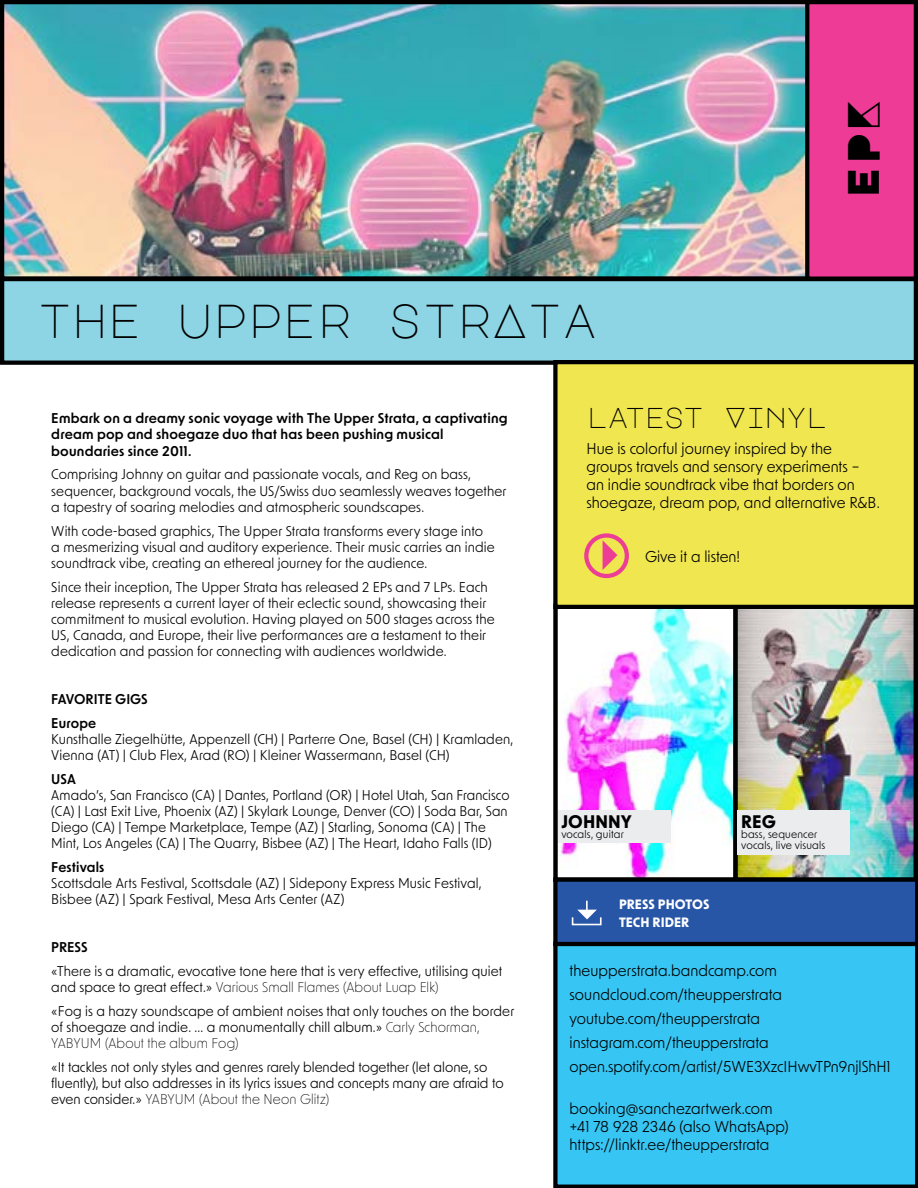
<style>
.page{position:relative;width:918px;height:1188px;background:#fff}
.page>*{position:absolute;margin:0;border:0;box-sizing:border-box;transform-origin:0 0}
.t1{font:47.25px "Major Mono Display";color:#000}
.t2{font:45px "Major Mono Display";color:#000}
.t3{font:28.5px "Major Mono Display";letter-spacing:-.04em;color:#000}
.t4{font:700 17.25px "New Order";letter-spacing:.005em;color:#000}
.t5{font:15px/18px "New Order";letter-spacing:.005em;color:#000}
.t6{font:13.5px/16.2px "New Order";letter-spacing:.01em;color:#000}
.t7{font:600 13.5px/16.2px "New Order";letter-spacing:.01em;color:#000}
.t8{font:700 12.9px "New Order";color:#fff}
.t9{font:10.5px/10.5px "New Order";letter-spacing:.02em;color:#000}
.s1{font-weight:300}
</style>
<div class="page">
<div style="left:553px;top:946px;width:365px;height:242px;background:#37c6f4"></div>
<img style="left:5px;top:5px;width:800px;height:271px">
<div style="left:0;top:0;width:811px;height:281px;border:4px solid #000"></div>
<div style="left:2px;top:279px;width:914px;height:84px;background:#8dd5e5"></div>
<div style="left:0;top:277px;width:918px;height:88px;border:4px solid #000"></div>
<div style="left:807px;top:2px;width:109px;height:277px;background:#ee3c96"></div>
<div style="left:805px;top:0;width:113px;height:281px;border:4px solid #000"></div>
<img style="left:558px;top:609px;width:175px;height:268px">
<div style="left:553px;top:604px;width:185px;height:278px;border:4px solid #000"></div>
<img style="left:738px;top:609px;width:175px;height:268px">
<div style="left:733px;top:604px;width:185px;height:278px;border:4px solid #000"></div>
<div style="left:558px;top:810px;width:112px;height:32px;background:#ebeced"></div>
<div style="left:738px;top:810px;width:112px;height:44px;background:#ebeced"></div>
<div style="left:555px;top:362px;width:361px;height:245px;background:#f0e650"></div>
<div style="left:553px;top:360px;width:365px;height:249px;border:4px solid #000"></div>
<svg style="left:553px;top:877px;width:365px;height:69px;background:#234b8f"></svg>
<div style="left:572px;top:917px;width:30px;height:8px;border:2px solid #fff"></div>
<div style="left:584px;top:533px;width:45px;height:45px;border:4px solid #ed3e95;border-radius:50%"></div>
<svg style="left:603px;top:540px;width:14px;height:30px"></svg>
<h1 class="t1" style="left:38px;top:284px;width:561px">THE UPPER STRATA</h1>
<h2 class="t2" style="left:828px;top:199px;width:101px;rotate:-90deg">EPK</h2>
<p class="t7" style="left:51px;top:410px;width:458px">Embark on a dreamy sonic voyage with The Upper Strata, a captivating dream pop and shoegaze duo that has been pushing musical boundaries since 2011.</p>
<p class="t6" style="left:51px;top:466px;width:457px">Comprising Johnny on guitar and passionate vocals, and Reg on bass, sequencer, background vocals, the US/Swiss duo seamlessly weaves together a tapestry of soaring melodies and atmospheric soundscapes.</p>
<p class="t6" style="left:51px;top:522px;width:445px">With code-based graphics, The Upper Strata transforms every stage into a mesmerizing visual and auditory experience. Their music carries an indie soundtrack vibe, creating an ethereal journey for the audience.</p>
<p class="t6" style="left:51px;top:578px;width:445px">Since their inception, The Upper Strata has released 2 EPs and 7 LPs. Each release represents a current layer of their eclectic sound, showcasing their commitment to musical evolution. Having played on 500 stages across the US, Canada, and Europe, their live performances are a testament to their dedication and passion for connecting with audiences worldwide.</p>
<p class="t7" style="left:51px;top:686px;width:98px;line-height:23.7px">FAVORITE GIGS<br>Europe</p>
<p class="t6" style="left:51px;top:730px;width:464px">Kunsthalle Ziegelhütte, Appenzell (CH) | Parterre One, Basel (CH) | Kramladen,<br>Vienna (AT) | Club Flex, Arad (RO) | Kleiner Wassermann, Basel (CH)</p>
<p class="t7" style="left:51px;top:770px;width:26px">USA</p>
<p class="t6" style="left:51px;top:786px;width:460px">Amado’s, San Francisco (CA) | Dantes, Portland (OR) | Hotel Utah, San Francisco (CA) | Last Exit Live, Phoenix (AZ) | Skylark Lounge, Denver (CO) | Soda Bar, San Diego (CA) | Tempe Marketplace, Tempe (AZ) | Starling, Sonoma (CA) | The Mint, Los Angeles (CA) | The Quarry, Bisbee (AZ) | The Heart, Idaho Falls (ID)</p>
<p class="t7" style="left:51px;top:858px;width:55px">Festivals</p>
<p class="t6" style="left:51px;top:875px;width:432px">Scottsdale Arts Festival, Scottsdale (AZ) | Sidepony Express Music Festival,<br>Bisbee (AZ) | Spark Festival, Mesa Arts Center (AZ)</p>
<p class="t7" style="left:51px;top:938px;width:38px">PRESS</p>
<p class="t6" style="left:51px;top:962px;width:453px">«There is a dramatic, evocative tone here that is very effective, utilising quiet and space to great effect.» <span class="s1">Various Small Flames (About Luap Elk)</span></p>
<p class="t6" style="left:51px;top:1002px;width:464px">«Fog is a hazy soundscape of ambient noises that only touches on the border of shoegaze and indie. ... a monumentally chill album.» <span class="s1">Carly Schorman,<br>YABYUM (About the album Fog)</span></p>
<p class="t6" style="left:51px;top:1058px;width:454px">«It tackles not only styles and genres rarely blended together (let alone, so fluently), but also addresses in its lyrics issues and concepts many are afraid to even consider.» <span class="s1">YABYUM (About the Neon Glitz)</span></p>
<h3 class="t3" style="left:586px;top:395px;width:242px">LATEST VINYL</h3>
<p class="t5" style="left:586px;top:439px;width:295px">Hue is colorful journey inspired by the groups travels and sensory experiments – an indie soundtrack vibe that borders on shoegaze, dream pop, and alternative R&amp;B.</p>
<p class="t5" style="left:645px;top:547px;width:97px">Give it a listen!</p>
<p class="t4" style="left:561px;top:810px;width:72px">JOHNNY</p>
<p class="t9" style="left:561px;top:829px;width:64px">vocals, guitar</p>
<p class="t4" style="left:741px;top:810px;width:36px">REG</p>
<p class="t9" style="left:741px;top:829px;width:85px">bass, sequencer vocals, live visuals</p>
<p class="t8" style="left:619px;top:896px;width:92px">PRESS PHOTOS</p>
<p class="t8" style="left:619px;top:914px;width:72px">TECH RIDER</p>
<p class="t5" style="left:570px;top:958px;width:323px;line-height:24px">theupperstrata.bandcamp.com soundcloud.com/theupperstrata youtube.com/theupperstrata instagram.com/theupperstrata open.spotify.com/artist/5WE3XzcIHwvTPn9njlShH1</p>
<p class="t5" style="left:570px;top:1099px;width:221px">booking@sanchezartwerk.com +41 78 928 2346 (also WhatsApp) https://linktr.ee/theupperstrata</p>
</div>
